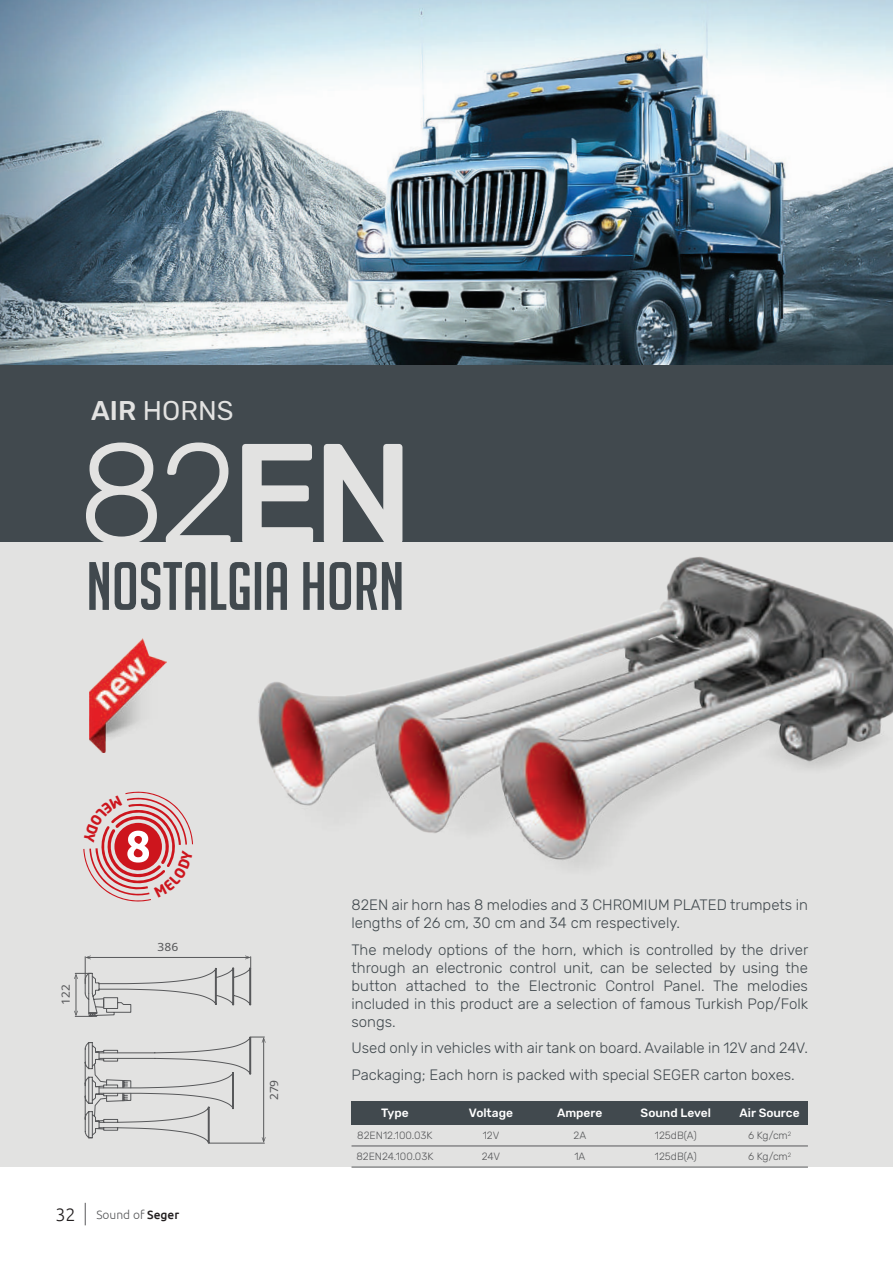
<style>
.page{position:relative;width:893px;height:1263px;background:#fff}
.page>*{position:absolute;margin:0;border:0;box-sizing:border-box;transform-origin:0 0}
.t1{font:300 142.5px "Rubik";color:#e2e2e1}
.t2{font:27px "Rubik";color:#e2e2e1}
.t3{font:300 15px/18px "Rubik";color:#41494e}
.t4{font:500 12px "Rubik";color:#fff}
.t5{font:300 12px "Ubuntu";color:#57585a}
.t6{font:11.25px "Droid Sans";color:#57585a;scale:1.11 1}
.t7{font:300 10.5px/21px "Rubik";color:#57585a}
.s1{font-weight:500}
.s2{font-size:18px;color:#231f20}
.s3{font-weight:500;color:#231f20}
</style>
<div class="page">
<svg style="left:85px;top:1203px;width:1px;height:22px"></svg>
<div style="left:0;top:541px;width:893px;height:626px;background:#e2e2e1"></div>
<div style="left:351px;top:1101px;width:457px;height:23px;background:#41494e"></div>
<hr style="left:209px;top:1143px;width:55px;height:1px;background:#57585a">
<svg style="left:74px;top:955px;width:192px;height:188px"></svg>
<hr style="left:351px;top:1146px;width:457px;height:1px;background:#57585a">
<hr style="left:351px;top:1167px;width:457px;height:1px;background:#57585a">
<img style="left:258px;top:556px;width:635px;height:310px">
<svg style="left:89px;top:562px;width:313px;height:48px"></svg>
<img style="left:0;top:0;width:893px;height:366px">
<div style="left:0;top:366px;width:893px;height:176px;background:#41494e"></div>
<img style="left:89px;top:639px;width:77px;height:113px">
<svg style="left:83px;top:791px;width:110px;height:111px"></svg>
<h2 class="t2" style="left:91px;top:395px;width:144px"><span class="s1">AIR</span> HORNS</h2>
<h1 class="t1" style="left:77px;top:415px;width:338px">82<span class="s1">EN</span></h1>
<p class="t6" style="left:59px;top:1005px;width:20px;rotate:-90deg">122</p>
<p class="t6" style="left:158px;top:940px;width:20px">386</p>
<p class="t6" style="left:267px;top:1100px;width:20px;rotate:-90deg">279</p>
<p class="t3" style="left:351px;top:896px;width:458px">82EN air horn has 8 melodies and 3 CHROMIUM PLATED trumpets in lengths of 26 cm, 30 cm and 34 cm respectively.</p>
<p class="t3" style="left:351px;top:941px;width:458px;text-align:justify">The melody options of the horn, which is controlled by the driver through an electronic control unit, can be selected by using the button attached to the Electronic Control Panel. The melodies included in this product are a selection of famous Turkish Pop/Folk songs.</p>
<p class="t3" style="left:351px;top:1035px;width:458px;line-height:26.5px">Used only in vehicles with air tank on board. Available in 12V and 24V.<br>Packaging; Each horn is packed with special SEGER carton boxes.</p>
<p class="t4" style="left:381px;top:1106px;width:29px">Type</p>
<p class="t7" style="left:356px;top:1125px;width:79px">82EN12.100.03K<br>82EN24.100.03K</p>
<p class="t4" style="left:469px;top:1106px;width:46px">Voltage</p>
<p class="t7" style="left:482px;top:1125px;width:20px">12V<br>24V</p>
<p class="t4" style="left:557px;top:1106px;width:47px">Ampere</p>
<p class="t7" style="left:573px;top:1125px;width:14px">2A<br>1A</p>
<p class="t4" style="left:641px;top:1106px;width:72px">Sound Level</p>
<p class="t7" style="left:655px;top:1125px;width:43px">125dB(A)<br>125dB(A)</p>
<p class="t4" style="left:740px;top:1106px;width:62px">Air Source</p>
<p class="t7" style="left:748px;top:1125px;width:45px">6 Kg/cm<sup>2<br></sup>6 Kg/cm<sup>2</sup></p>
<p class="t5" style="left:55px;top:1207px;width:125px"><span class="s2">32</span> Sound of <span class="s3">Seger</span></p>
</div>
